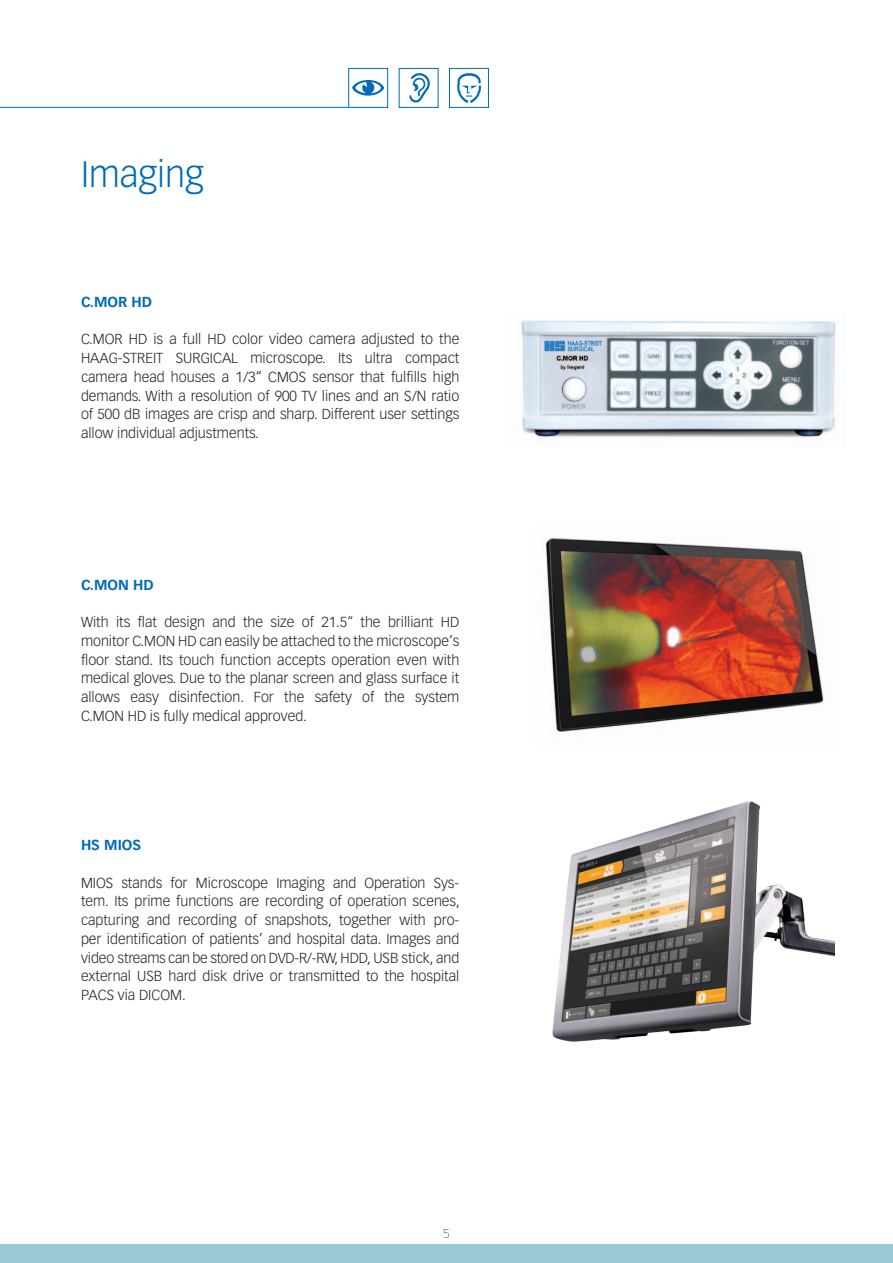
<style>
.page{position:relative;width:893px;height:1263px;background:#fff}
.page>*{position:absolute;margin:0;border:0;box-sizing:border-box;transform-origin:0 0}
.t1{font:300 36px "Vectora LH";color:#006bb6}
.t2{font:300 14.25px/18.8px "Vectora LH";color:#231f20;text-align:justify}
.t3{font:700 14.25px "Vectora LH";color:#006bb6}
.t4{font:12px "Apex Sans Light T";color:#231f20}
</style>
<div class="page">
<img style="left:521px;top:320px;width:315px;height:118px">
<img style="left:545px;top:538px;width:279px;height:196px">
<img style="left:552px;top:801px;width:282px;height:241px">
<hr style="left:0;top:107px;width:348px;height:1px;background:#006bb6">
<div style="left:348px;top:68px;width:40px;height:40px;border:1px solid #006bb6"></div>
<div style="left:399px;top:68px;width:39px;height:40px;border:1px solid #006bb6"></div>
<div style="left:449px;top:68px;width:40px;height:40px;background:#fff;border:1px solid #006bb6"></div>
<svg style="left:352px;top:80px;width:32px;height:16px"></svg>
<svg style="left:409px;top:73px;width:21px;height:29px"></svg>
<svg style="left:457px;top:73px;width:24px;height:30px"></svg>
<div style="left:0;top:1244px;width:893px;height:19px;background:#9bc8d5"></div>
<h1 class="t1" style="left:81px;top:153px;width:124px">Imaging</h1>
<p class="t3" style="left:81px;top:293px;width:73px">C.MOR HD</p>
<p class="t2" style="left:81px;top:330px;width:380px">C.MOR HD is a full HD color video camera adjusted to the HAAG-STREIT SURGICAL microscope. Its ultra compact camera head houses a 1/3‘‘ CMOS sensor that fulfills high demands. With a resolution of 900 TV lines and an S/N ratio of 500 dB images are crisp and sharp. Different user settings allow individual adjustments.</p>
<p class="t3" style="left:81px;top:576px;width:74px">C.MON HD</p>
<p class="t2" style="left:81px;top:613px;width:380px">With its flat design and the size of 21.5“ the brilliant HD monitor C.MON HD can easily be attached to the microscope‘s floor stand. Its touch function accepts operation even with medical gloves. Due to the planar screen and glass surface it allows easy disinfection. For the safety of the system C.MON HD is fully medical approved.</p>
<p class="t3" style="left:81px;top:836px;width:62px">HS MIOS</p>
<p class="t2" style="left:81px;top:873px;width:380px">MIOS stands for Microscope Imaging and Operation Sys&shy;tem. Its prime functions are recording of operation scenes, capturing and recording of snapshots, together with pro&shy;per identification of patients’ and hospital data. Images and video streams can be stored on DVD-R/-RW, HDD, USB stick, and external USB hard disk drive or transmitted to the hospital PACS via DICOM.</p>
<p class="t4" style="left:443px;top:1226px;width:8px">5</p>
</div>
